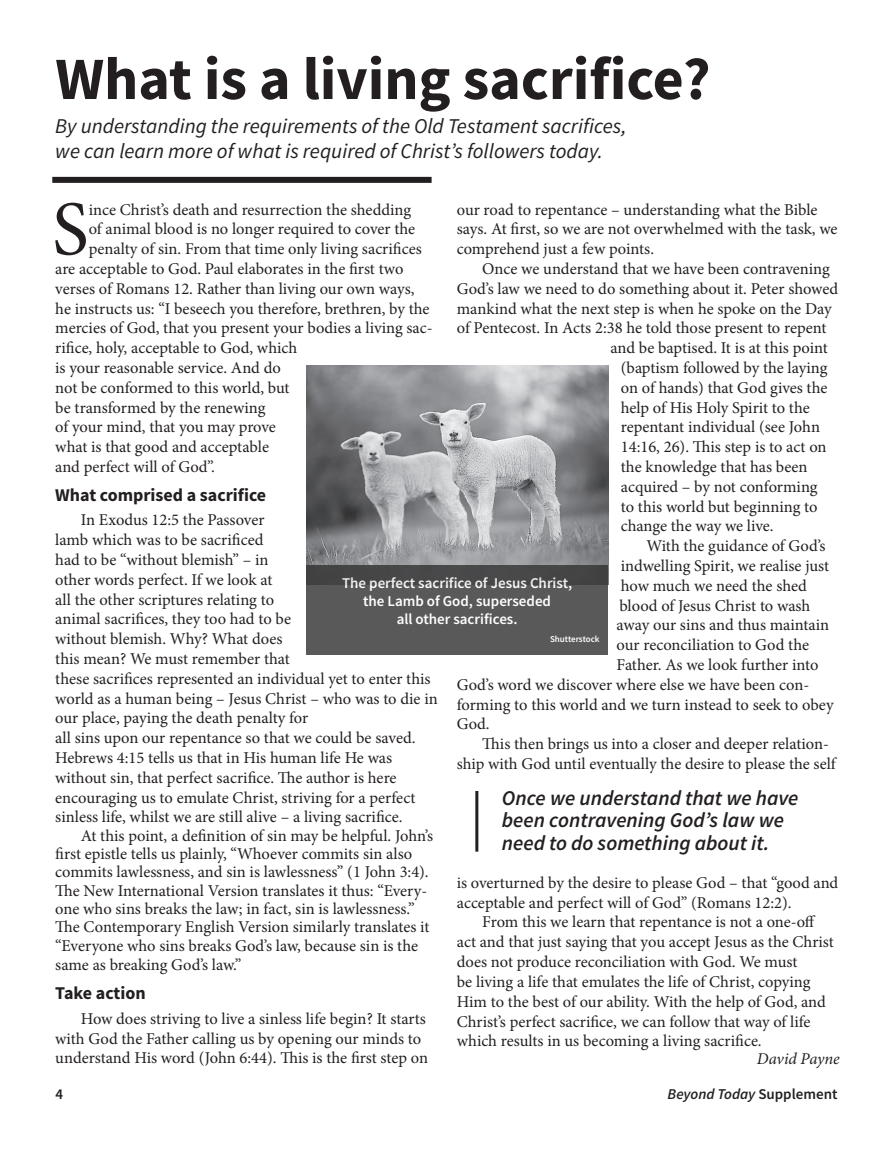
<style>
.page{position:relative;width:893px;height:1161px;background:#fff}
.page>*{position:absolute;margin:0;border:0;box-sizing:border-box;transform-origin:0 0}
.t1{font:77.4px "Minion Pro";color:#231f20}
.t2{font:700 60px "Source Sans Pro";color:#231f20}
.t3{font:italic 21px/25.2px "Source Sans Pro";color:#231f20}
.t4{font:italic 600 21px/22.2px "Source Sans Pro";color:#231f20}
.t5{font:700 18px "Source Sans Pro";color:#231f20}
.t6{font:16.5px/19.8px "Minion Pro";color:#231f20}
.t7{font:italic 16.5px "Minion Pro";letter-spacing:-.005em;color:#231f20}
.t8{font:600 15px/18px "Source Sans Pro";color:#fff;text-align:center}
.t9{font:italic 600 15px "Source Sans Pro";color:#231f20}
.t10{font:600 15px "Source Sans Pro";color:#231f20}
.t11{font:600 9px "Source Sans Pro";color:#fff}
.s1{font-style:normal}
</style>
<div class="page">
<div style="left:52px;top:177px;width:380px;height:6px;background:#231f20"></div>
<hr style="left:475px;top:791px;width:3px;height:61px;background:#231f20">
<img style="left:306px;top:366px;width:302px;height:199px">
<div style="left:306px;top:565px;width:302px;height:90px;background:linear-gradient(to bottom,#4c4b4d,#5f5e5f)"></div>
<h2 class="t2" style="left:55px;top:38px;width:657px">What is a living sacrifice?</h2>
<p class="t3" style="left:55px;top:113px;width:573px">By understanding the requirements of the Old Testament sacrifices, we can learn more of what is required of Christ’s followers today.</p>
<h1 class="t1" style="left:52px;top:178px;width:38px">S</h1>
<p class="t6" style="left:89px;top:199px;width:324px">ince Christ’s death and resurrection the shedding</p>
<p class="t6" style="left:457px;top:199px;width:382px">our road to repentance – understanding what the Bible says. At first, so we are not overwhelmed with the task, we comprehend just a few points.</p>
<p class="t6" style="left:482px;top:259px;width:349px">Once we understand that we have been contravening</p>
<p class="t6" style="left:457px;top:279px;width:383px">God’s law we need to do something about it. Peter showed</p>
<p class="t6" style="left:457px;top:298px;width:376px">mankind what the next step is when he spoke on the Day</p>
<p class="t6" style="left:457px;top:318px;width:371px">of Pentecost. In Acts 2:38 he told those present to repent</p>
<p class="t6" style="left:610px;top:338px;width:219px">and be baptised. It is at this point</p>
<p class="t6" style="left:621px;top:358px;width:208px">(baptism followed by the laying</p>
<p class="t6" style="left:621px;top:378px;width:208px">on of hands) that God gives the</p>
<p class="t6" style="left:621px;top:397px;width:191px">help of His Holy Spirit to the</p>
<p class="t6" style="left:621px;top:417px;width:201px">repentant individual (see John</p>
<p class="t6" style="left:621px;top:437px;width:207px">14:16, 26). This step is to act on</p>
<p class="t6" style="left:621px;top:457px;width:188px">the knowledge that has been</p>
<p class="t6" style="left:621px;top:477px;width:198px">acquired – by not conforming</p>
<p class="t6" style="left:621px;top:496px;width:198px">to this world but beginning to</p>
<p class="t6" style="left:621px;top:516px;width:154px">change the way we live.</p>
<p class="t6" style="left:646px;top:536px;width:181px">With the guidance of God’s</p>
<p class="t6" style="left:621px;top:556px;width:210px">indwelling Spirit, we realise just</p>
<p class="t6" style="left:621px;top:576px;width:188px">how much we need the shed</p>
<p class="t6" style="left:619px;top:595px;width:193px">blood of Jesus Christ to wash</p>
<p class="t6" style="left:617px;top:615px;width:214px">away our sins and thus maintain</p>
<p class="t6" style="left:617px;top:635px;width:194px">our reconciliation to God the</p>
<p class="t6" style="left:617px;top:655px;width:203px">Father. As we look further into</p>
<p class="t6" style="left:457px;top:675px;width:354px">God’s word we discover where else we have been con-</p>
<p class="t6" style="left:457px;top:694px;width:378px">forming to this world and we turn instead to seek to obey</p>
<p class="t6" style="left:457px;top:714px;width:34px">God.</p>
<p class="t6" style="left:482px;top:734px;width:348px">This then brings us into a closer and deeper relation-</p>
<p class="t6" style="left:457px;top:754px;width:381px">ship with God until eventually the desire to please the self</p>
<p class="t6" style="left:89px;top:219px;width:328px">of animal blood is no longer required to cover the</p>
<p class="t6" style="left:89px;top:239px;width:335px">penalty of sin. From that time only living sacrifices</p>
<p class="t6" style="left:55px;top:259px;width:350px">are acceptable to God. Paul elaborates in the first two</p>
<p class="t6" style="left:55px;top:279px;width:361px">verses of Romans 12. Rather than living our own ways,</p>
<p class="t6" style="left:55px;top:298px;width:376px">he instructs us: “I beseech you therefore, brethren, by the</p>
<p class="t6" style="left:55px;top:318px;width:379px">mercies of God, that you present your bodies a living sac-</p>
<p class="t6" style="left:55px;top:338px;width:244px">rifice, holy, acceptable to God, which</p>
<p class="t6" style="left:55px;top:358px;width:227px">is your reasonable service. And do</p>
<p class="t6" style="left:55px;top:378px;width:236px">not be conformed to this world, but</p>
<p class="t6" style="left:55px;top:397px;width:212px">be transformed by the renewing</p>
<p class="t6" style="left:55px;top:417px;width:222px">of your mind, that you may prove</p>
<p class="t6" style="left:55px;top:437px;width:215px">what is that good and acceptable</p>
<p class="t6" style="left:55px;top:457px;width:161px">and perfect will of God”.</p>
<p class="t5" style="left:55px;top:483px;width:212px">What comprised a sacrifice</p>
<p class="t6" style="left:55px;top:510px;width:384px;text-indent:26px">In Exodus 12:5 the Passover<br>lamb which was to be sacrificed<br>had to be “without blemish” – in<br>other words perfect. If we look at<br>all the other scriptures relating to<br>animal sacrifices, they too had to be<br>without blemish. Why? What does<br>this mean? We must remember that<br>these sacrifices represented an individual yet to enter this world as a human being – Jesus Christ – who was to die in our place, paying the death penalty for<br>all sins upon our repentance so that we could be saved.<br>Hebrews 4:15 tells us that in His human life He was without sin, that perfect sacrifice. The author is here encouraging us to emulate Christ, striving for a perfect sinless life, whilst we are still alive – a living sacrifice.</p>
<p class="t6" style="left:55px;top:826px;width:379px;line-height:18.3px;text-indent:26px">At this point, a definition of sin may be helpful. John’s first epistle tells us plainly, “Whoever commits sin also commits lawlessness, and sin is lawlessness” (1 John 3:4).<br>The New International Version translates it thus: “Every&shy;one who sins breaks the law; in fact, sin is lawlessness.” The Contemporary English Version similarly translates it “Everyone who sins breaks God’s law, because sin is the</p>
<p class="t6" style="left:55px;top:955px;width:188px">same as breaking God’s law.”</p>
<p class="t5" style="left:55px;top:981px;width:92px">Take action</p>
<p class="t6" style="left:55px;top:1009px;width:374px;text-indent:26px">How does striving to live a sinless life begin? It starts with God the Father calling us by opening our minds to understand His word (John 6:44). This is the first step on</p>
<p class="t8" style="left:342px;top:574px;width:232px">The perfect sacrifice of Jesus Christ, the Lamb of God, superseded<br>all other sacrifices.</p>
<p class="t11" style="left:550px;top:633px;width:51px">Shutterstock</p>
<p class="t4" style="left:502px;top:787px;width:298px">Once we understand that we have been contravening God’s law we need to do something about it.</p>
<p class="t6" style="left:457px;top:873px;width:383px">is overturned by the desire to please God – that “good and acceptable and perfect will of God” (Romans 12:2).</p>
<p class="t6" style="left:457px;top:912px;width:379px;text-indent:26px">From this we learn that repentance is not a one-off act and that just saying that you accept Jesus as the Christ does not produce reconciliation with God. We must<br>be living a life that emulates the life of Christ, copying Him to the best of our ability. With the help of God, and Christ’s perfect sacrifice, we can follow that way of life which results in us becoming a living sacrifice.</p>
<p class="t7" style="left:757px;top:1048px;width:84px">David Payne</p>
<p class="t10" style="left:56px;top:1084px;width:9px">4</p>
<p class="t9" style="left:668px;top:1084px;width:171px">Beyond Today <span class="s1">Supplement</span></p>
</div>
